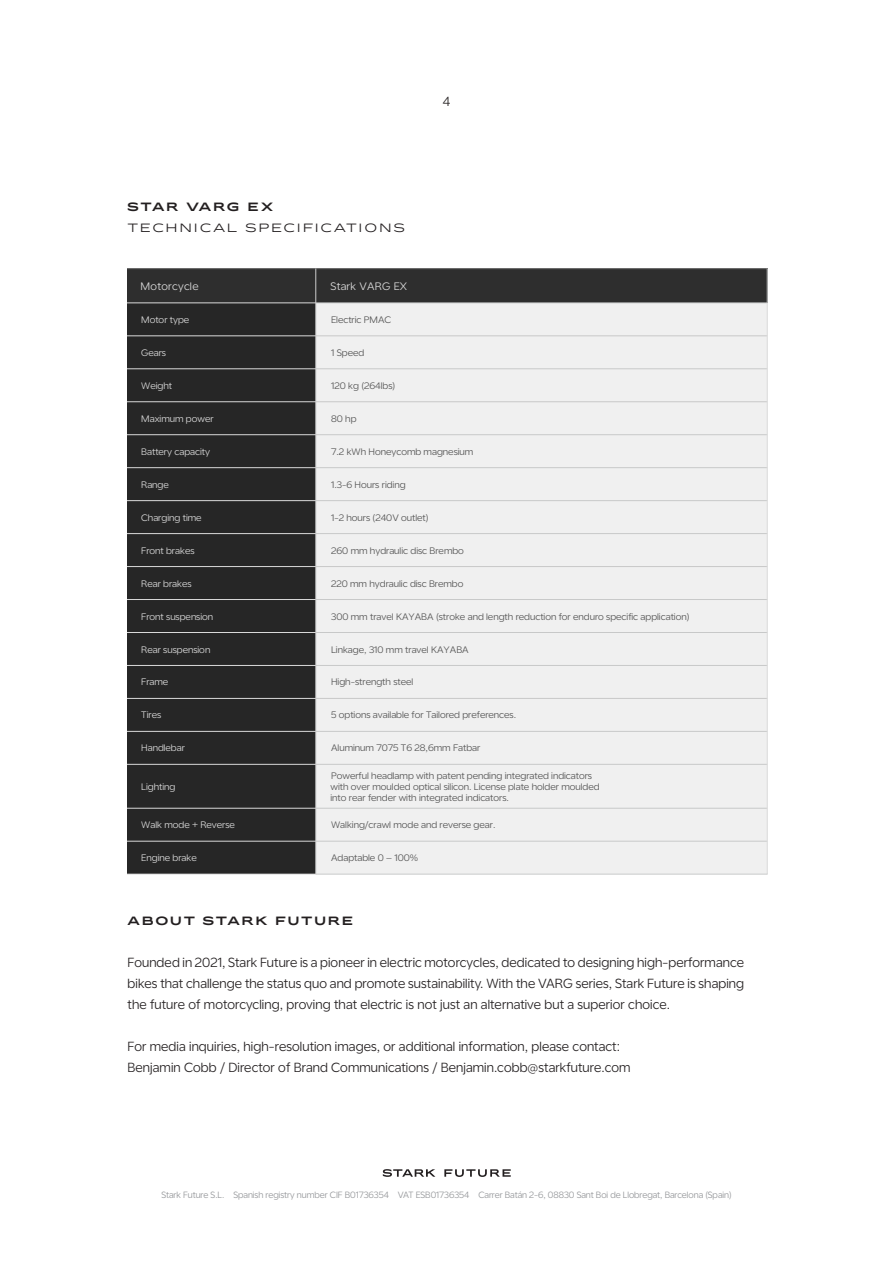
<style>
.page{position:relative;width:893px;height:1263px;background:#fff}
.page>*{position:absolute;margin:0;border:0;box-sizing:border-box;transform-origin:0 0}
.Body_text{font:13.2px/21px "Universal Sans Display 300";letter-spacing:.01em;color:#231f20;text-align:justify}
.t1{font:500 12px "Stark Sans";letter-spacing:.15em;color:#231f20}
.t2{font:300 12px "Stark Sans";letter-spacing:.15em;color:#231f20}
.t3{font:10.8px "Universal Sans Display 300";letter-spacing:.025em;color:#ddd;scale:1.05 1}
.t4{font:9.3px/11.2px "Universal Sans Display 300";color:#535353;scale:1.05 1}
.t5{font:9.3px "Universal Sans Display 300";color:#ddd;scale:1.05 1}
.t6{font:9px "Universal Sans Display 300";color:#939598}
</style>
<div class="page">
<svg style="left:383px;top:1169px;width:52px;height:8px"></svg>
<svg style="left:444px;top:1169px;width:67px;height:8px"></svg>
<div style="left:128px;top:269px;width:188px;height:34px;background:#2e2e2e"></div>
<div style="left:316px;top:269px;width:451px;height:34px;background:#2e2e2e"></div>
<div style="left:128px;top:303px;width:188px;height:33px;background:#262626"></div>
<div style="left:316px;top:303px;width:451px;height:33px;background:#ededed"></div>
<div style="left:128px;top:336px;width:188px;height:33px;background:#262626"></div>
<div style="left:316px;top:336px;width:451px;height:33px;background:#ededed"></div>
<div style="left:128px;top:369px;width:188px;height:33px;background:#262626"></div>
<div style="left:316px;top:369px;width:451px;height:33px;background:#ededed"></div>
<div style="left:128px;top:402px;width:188px;height:33px;background:#262626"></div>
<div style="left:316px;top:402px;width:451px;height:33px;background:#ededed"></div>
<div style="left:128px;top:435px;width:188px;height:33px;background:#262626"></div>
<div style="left:316px;top:435px;width:451px;height:33px;background:#ededed"></div>
<div style="left:128px;top:468px;width:188px;height:33px;background:#262626"></div>
<div style="left:316px;top:468px;width:451px;height:33px;background:#ededed"></div>
<div style="left:128px;top:501px;width:188px;height:33px;background:#262626"></div>
<div style="left:316px;top:501px;width:451px;height:33px;background:#ededed"></div>
<div style="left:128px;top:534px;width:188px;height:32px;background:#262626"></div>
<div style="left:316px;top:534px;width:451px;height:32px;background:#ededed"></div>
<div style="left:128px;top:566px;width:188px;height:33px;background:#262626"></div>
<div style="left:316px;top:566px;width:451px;height:33px;background:#ededed"></div>
<div style="left:128px;top:599px;width:188px;height:33px;background:#262626"></div>
<div style="left:316px;top:599px;width:451px;height:33px;background:#ededed"></div>
<div style="left:128px;top:632px;width:188px;height:33px;background:#262626"></div>
<div style="left:316px;top:632px;width:451px;height:33px;background:#ededed"></div>
<div style="left:128px;top:665px;width:188px;height:33px;background:#262626"></div>
<div style="left:316px;top:665px;width:451px;height:33px;background:#ededed"></div>
<div style="left:128px;top:698px;width:188px;height:33px;background:#262626"></div>
<div style="left:316px;top:698px;width:451px;height:33px;background:#ededed"></div>
<div style="left:128px;top:731px;width:188px;height:33px;background:#262626"></div>
<div style="left:316px;top:731px;width:451px;height:33px;background:#ededed"></div>
<div style="left:128px;top:764px;width:188px;height:44px;background:#262626"></div>
<div style="left:316px;top:764px;width:451px;height:44px;background:#ededed"></div>
<div style="left:128px;top:808px;width:188px;height:33px;background:#262626"></div>
<div style="left:316px;top:808px;width:451px;height:33px;background:#ededed"></div>
<div style="left:128px;top:841px;width:188px;height:33px;background:#262626"></div>
<div style="left:316px;top:841px;width:451px;height:33px;background:#ededed"></div>
<hr style="left:315px;top:268px;width:1px;height:331px;background:#c7c8c8">
<hr style="left:315px;top:599px;width:1px;height:275px;background:#c7c8c8">
<hr style="left:128px;top:303px;width:188px;height:1px;background:#ddd">
<hr style="left:316px;top:303px;width:451px;height:1px;background:#c7c8c8">
<hr style="left:128px;top:336px;width:188px;height:1px;background:#ddd">
<hr style="left:316px;top:336px;width:451px;height:1px;background:#c7c8c8">
<hr style="left:128px;top:368px;width:188px;height:1px;background:#ddd">
<hr style="left:316px;top:368px;width:451px;height:1px;background:#c7c8c8">
<hr style="left:128px;top:401px;width:188px;height:1px;background:#ddd">
<hr style="left:316px;top:401px;width:451px;height:1px;background:#c7c8c8">
<hr style="left:128px;top:434px;width:188px;height:1px;background:#ddd">
<hr style="left:316px;top:434px;width:451px;height:1px;background:#c7c8c8">
<hr style="left:128px;top:467px;width:188px;height:1px;background:#ddd">
<hr style="left:316px;top:467px;width:451px;height:1px;background:#c7c8c8">
<hr style="left:128px;top:500px;width:188px;height:1px;background:#ddd">
<hr style="left:316px;top:500px;width:451px;height:1px;background:#c7c8c8">
<hr style="left:128px;top:533px;width:188px;height:1px;background:#ddd">
<hr style="left:316px;top:533px;width:451px;height:1px;background:#c7c8c8">
<hr style="left:128px;top:566px;width:188px;height:1px;background:#ddd">
<hr style="left:316px;top:566px;width:451px;height:1px;background:#c7c8c8">
<hr style="left:128px;top:599px;width:188px;height:1px;background:#ddd">
<hr style="left:316px;top:599px;width:451px;height:1px;background:#c7c8c8">
<hr style="left:128px;top:632px;width:188px;height:1px;background:#ddd">
<hr style="left:316px;top:632px;width:451px;height:1px;background:#c7c8c8">
<hr style="left:128px;top:665px;width:188px;height:1px;background:#ddd">
<hr style="left:316px;top:665px;width:451px;height:1px;background:#c7c8c8">
<hr style="left:128px;top:698px;width:188px;height:1px;background:#ddd">
<hr style="left:316px;top:698px;width:451px;height:1px;background:#c7c8c8">
<hr style="left:128px;top:731px;width:188px;height:1px;background:#ddd">
<hr style="left:316px;top:731px;width:451px;height:1px;background:#c7c8c8">
<hr style="left:128px;top:764px;width:188px;height:1px;background:#ddd">
<hr style="left:316px;top:764px;width:451px;height:1px;background:#c7c8c8">
<hr style="left:128px;top:808px;width:188px;height:1px;background:#ddd">
<hr style="left:316px;top:808px;width:451px;height:1px;background:#c7c8c8">
<hr style="left:128px;top:841px;width:188px;height:1px;background:#ddd">
<hr style="left:316px;top:841px;width:451px;height:1px;background:#c7c8c8">
<hr style="left:767px;top:268px;width:1px;height:35px;background:#c7c8c8">
<hr style="left:767px;top:303px;width:1px;height:571px;background:#ddd">
<hr style="left:128px;top:268px;width:639px;height:1px;background:#6b6b6b">
<hr style="left:128px;top:874px;width:188px;height:1px;background:#ddd">
<hr style="left:316px;top:874px;width:451px;height:1px;background:#c7c8c8">
<h1 class="t1" style="left:128px;top:198px;width:147px">STAR VARG EX</h1>
<h1 class="t2" style="left:128px;top:220px;width:279px">TECHNICAL SPECIFICATIONS</h1>
<h1 class="Body_text" style="left:443px;top:91px;width:9px">4</h1>
<p class="t3" style="left:141px;top:280px;width:57px">Motorcycle</p>
<p class="t3" style="left:330px;top:280px;width:74px">Stark VARG EX</p>
<p class="t5" style="left:141px;top:315px;width:47px">Motor type</p>
<p class="t4" style="left:331px;top:314px;width:59px">Electric PMAC</p>
<p class="t5" style="left:141px;top:347px;width:25px">Gears</p>
<p class="t4" style="left:331px;top:347px;width:33px">1 Speed</p>
<p class="t5" style="left:141px;top:381px;width:31px">Weight</p>
<p class="t4" style="left:331px;top:380px;width:63px">120 kg (264lbs)</p>
<p class="t5" style="left:141px;top:413px;width:70px">Maximum power</p>
<p class="t4" style="left:331px;top:413px;width:26px">80 hp</p>
<p class="t5" style="left:141px;top:446px;width:67px">Battery capacity</p>
<p class="t4" style="left:331px;top:446px;width:137px">7.2 kWh Honeycomb magnesium</p>
<p class="t5" style="left:141px;top:479px;width:28px">Range</p>
<p class="t4" style="left:331px;top:479px;width:72px">1.3-6 Hours riding</p>
<p class="t5" style="left:141px;top:512px;width:59px">Charging time</p>
<p class="t4" style="left:331px;top:512px;width:94px">1-2 hours (240V outlet)</p>
<p class="t5" style="left:141px;top:545px;width:52px">Front brakes</p>
<p class="t4" style="left:331px;top:545px;width:128px">260 mm hydraulic disc Brembo</p>
<p class="t5" style="left:141px;top:578px;width:49px">Rear brakes</p>
<p class="t4" style="left:331px;top:578px;width:127px">220 mm hydraulic disc Brembo</p>
<p class="t5" style="left:141px;top:611px;width:70px">Front suspension</p>
<p class="t4" style="left:331px;top:611px;width:343px">300 mm travel KAYABA (stroke and length reduction for enduro specific application)</p>
<p class="t5" style="left:141px;top:644px;width:67px">Rear suspension</p>
<p class="t4" style="left:331px;top:644px;width:133px">Linkage, 310 mm travel KAYABA</p>
<p class="t5" style="left:141px;top:677px;width:27px">Frame</p>
<p class="t4" style="left:331px;top:676px;width:80px">High-strength steel</p>
<p class="t5" style="left:141px;top:710px;width:20px">Tires</p>
<p class="t4" style="left:331px;top:710px;width:178px">5 options available for Tailored preferences.</p>
<p class="t5" style="left:141px;top:743px;width:43px">Handlebar</p>
<p class="t4" style="left:331px;top:742px;width:144px">Aluminum 7075 T6 28,6mm Fatbar</p>
<p class="t5" style="left:141px;top:781px;width:34px">Lighting</p>
<p class="t4" style="left:331px;top:770px;width:258px">Powerful headlamp with patent pending integrated indicators with over moulded optical silicon. License plate holder moulded into rear fender with integrated indicators.</p>
<p class="t5" style="left:141px;top:820px;width:91px">Walk mode + Reverse</p>
<p class="t4" style="left:331px;top:819px;width:158px">Walking/crawl mode and reverse gear.</p>
<p class="t5" style="left:141px;top:853px;width:54px">Engine brake</p>
<p class="t4" style="left:331px;top:852px;width:84px">Adaptable 0 – 100%</p>
<h1 class="t1" style="left:128px;top:912px;width:227px">ABOUT STARK FUTURE</h1>
<p class="Body_text" style="left:128px;top:952px;width:618px">Founded in 2021, Stark Future is a pioneer in electric motorcycles, dedicated to designing high-performance bikes that challenge the status quo and promote sustainability. With the VARG series, Stark Future is shaping the future of motorcycling, proving that electric is not just an alternative but a superior choice.</p>
<p class="Body_text" style="left:128px;top:1036px;width:494px">For media inquiries, high-resolution images, or additional information, please contact:</p>
<p class="Body_text" style="left:128px;top:1057px;width:504px">Benjamin Cobb / Director of Brand Communications / Benjamin.cobb@starkfuture.com</p>
<p class="t6" style="left:161px;top:1190px;width:572px">Stark Future S.L. Spanish registry number CIF B01736354 VAT ESB01736354 Carrer Batán 2-6, 08830 Sant Boi de Llobregat, Barcelona (Spain)</p>
</div>
